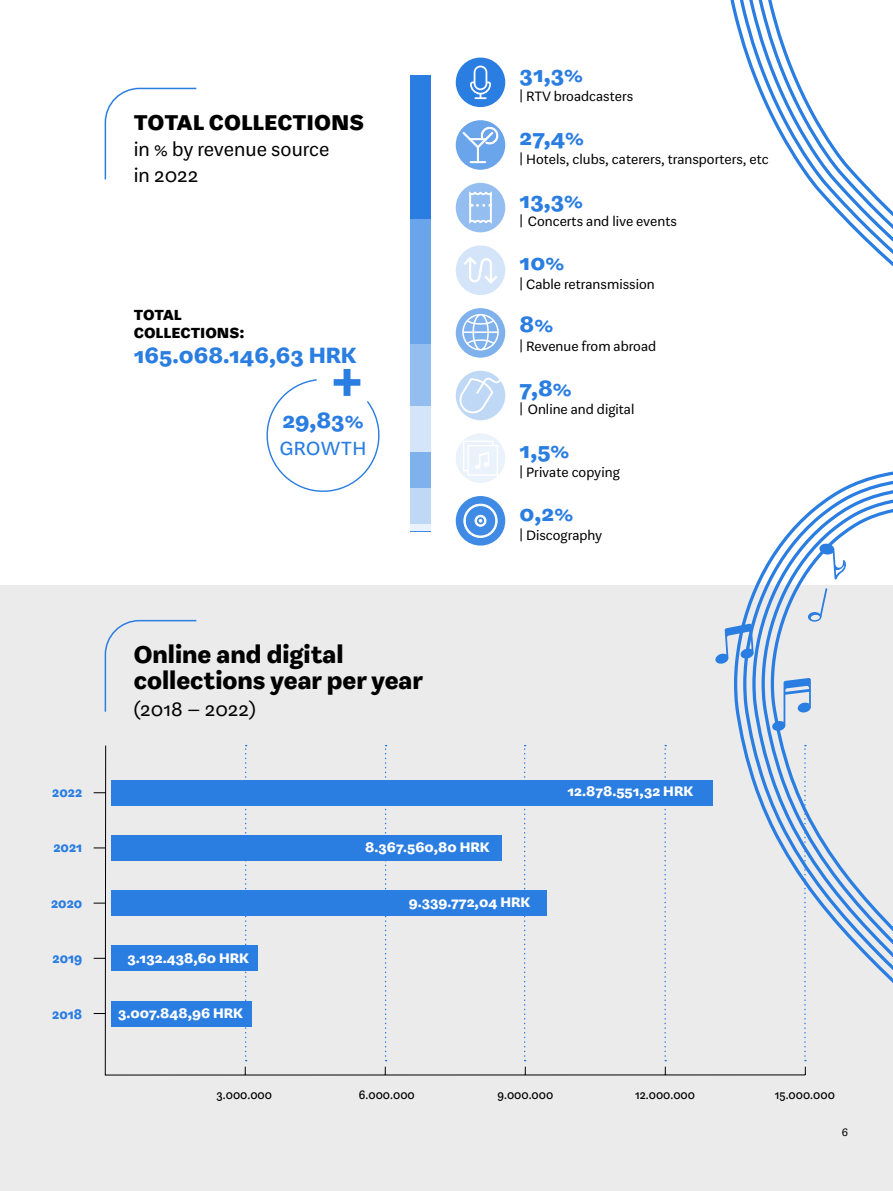
<style>
.page{position:relative;width:893px;height:1191px;background:#fff}
.page>*{position:absolute;margin:0;border:0;box-sizing:border-box;transform-origin:0 0}
.t1{font:72.15px "Mote Sm Bld";color:#2a7de1}
.t2{font:26.4px/26.4px "Mote Bld";color:#000}
.t3{font:24px "Mote Bld";color:#2a7de1}
.t4{font:24px "Mote";color:#2a7de1}
.t5{font:21.45px/26.4px "Mote";color:#000}
.t6{font:18px/18.8px "Mote Bld";color:#000}
.t7{font:15px "Mote";color:#000}
.t8{font:15px "Mote Bld";color:#fff}
.t9{font:15px "Mote Bld";color:#2a7de1;scale:.9 1}
.t10{font:500 13.5px "Mote";color:#000;scale:.9 1}
.t11{font:12px "Mote";color:#000}
</style>
<div class="page">
<div style="left:0;top:585px;width:893px;height:606px;background:#ebebec"></div>
<svg style="left:105px;top:745px;width:629px;height:330px"></svg>
<svg style="left:94px;top:792px;width:12px;height:1px"></svg>
<svg style="left:94px;top:847px;width:12px;height:1px"></svg>
<svg style="left:94px;top:902px;width:12px;height:1px"></svg>
<svg style="left:94px;top:958px;width:12px;height:1px"></svg>
<svg style="left:94px;top:1013px;width:12px;height:1px"></svg>
<div style="left:111px;top:1000px;width:141px;height:26px;background:#2a7de1"></div>
<div style="left:111px;top:945px;width:146px;height:26px;background:#2a7de1"></div>
<div style="left:111px;top:890px;width:436px;height:26px;background:#2a7de1"></div>
<div style="left:111px;top:835px;width:391px;height:25px;background:#2a7de1"></div>
<div style="left:111px;top:780px;width:601px;height:25px;background:#2a7de1"></div>
<svg style="left:245px;top:745px;width:2px;height:316px"></svg>
<svg style="left:385px;top:745px;width:2px;height:316px"></svg>
<svg style="left:524px;top:745px;width:2px;height:316px"></svg>
<svg style="left:664px;top:745px;width:2px;height:316px"></svg>
<svg style="left:104px;top:619px;width:93px;height:93px"></svg>
<svg style="left:104px;top:87px;width:93px;height:93px"></svg>
<div style="left:456px;top:496px;width:49px;height:49px;background:#3f8ae4;border-radius:50%"></div>
<svg style="left:463px;top:503px;width:35px;height:35px"></svg>
<div style="left:456px;top:58px;width:49px;height:49px;background:#2a7de1;border-radius:50%"></div>
<svg style="left:470px;top:66px;width:21px;height:33px"></svg>
<div style="left:456px;top:245px;width:49px;height:50px;background:#d4e5f9;border-radius:50%"></div>
<svg style="left:464px;top:257px;width:33px;height:27px"></svg>
<div style="left:456px;top:183px;width:49px;height:49px;background:#94bef0;border-radius:50%"></div>
<svg style="left:469px;top:191px;width:23px;height:33px"></svg>
<div style="left:456px;top:371px;width:49px;height:49px;background:#bfd8f6;border-radius:50%"></div>
<svg style="left:458px;top:377px;width:44px;height:38px"></svg>
<div style="left:456px;top:433px;width:49px;height:50px;background:#eaf2fc;border-radius:50%"></div>
<svg style="left:463px;top:440px;width:35px;height:36px"></svg>
<div style="left:456px;top:308px;width:49px;height:50px;background:#7fb1ed;border-radius:50%"></div>
<svg style="left:462px;top:314px;width:37px;height:36px"></svg>
<svg style="left:266px;top:379px;width:114px;height:113px"></svg>
<svg style="left:756px;top:0;width:137px;height:267px"></svg>
<svg style="left:743px;top:477px;width:150px;height:599px"></svg>
<svg style="left:752px;top:486px;width:141px;height:590px"></svg>
<svg style="left:761px;top:496px;width:132px;height:580px"></svg>
<svg style="left:771px;top:505px;width:122px;height:571px"></svg>
<svg style="left:819px;top:543px;width:28px;height:36px"></svg>
<svg style="left:772px;top:678px;width:39px;height:53px"></svg>
<svg style="left:715px;top:623px;width:39px;height:41px"></svg>
<svg style="left:808px;top:588px;width:19px;height:34px"></svg>
<div style="left:456px;top:120px;width:49px;height:50px;background:#6aa4ea;border-radius:50%"></div>
<svg style="left:462px;top:126px;width:37px;height:37px"></svg>
<div style="left:410px;top:452px;width:21px;height:36px;background:#7fb1ed"></div>
<div style="left:410px;top:488px;width:21px;height:36px;background:#bfd8f6"></div>
<div style="left:410px;top:524px;width:21px;height:7px;background:#eaf2fc"></div>
<svg style="left:410px;top:531px;width:21px;height:1px"></svg>
<div style="left:410px;top:219px;width:21px;height:126px;background:#6aa4ea"></div>
<div style="left:410px;top:344px;width:21px;height:62px;background:#94bef0"></div>
<div style="left:410px;top:406px;width:21px;height:46px;background:#d4e5f9"></div>
<div style="left:410px;top:75px;width:21px;height:144px;background:#2a7de1"></div>
<h2 class="t2" style="left:134px;top:108px;width:232px">total collections</h2>
<h3 class="t5" style="left:134px;top:136px;width:197px">in % by revenue source in 2022</h3>
<p class="t6" style="left:134px;top:305px;width:112px">total collections:</p>
<h3 class="t3" style="left:134px;top:340px;width:224px">165.068.146,63 HRK</h3>
<h1 class="t1" style="left:331px;top:333px;width:34px">+</h1>
<h3 class="t3" style="left:282px;top:405px;width:83px">29,83%</h3>
<h3 class="t4" style="left:279px;top:433px;width:89px">growth</h3>
<h3 class="t3" style="left:520px;top:59px;width:65px">31,3%</h3>
<p class="t7" style="left:520px;top:88px;width:115px">| RTV broadcasters</p>
<h3 class="t3" style="left:520px;top:122px;width:66px">27,4%</h3>
<p class="t7" style="left:520px;top:150px;width:251px">| Hotels, clubs, caterers, transporters, etc</p>
<h3 class="t3" style="left:520px;top:184px;width:65px">13,3%</h3>
<p class="t7" style="left:520px;top:213px;width:159px">| Concerts and live events</p>
<h3 class="t3" style="left:520px;top:247px;width:46px">10%</h3>
<p class="t7" style="left:520px;top:275px;width:137px">| Cable retransmission</p>
<h3 class="t3" style="left:520px;top:309px;width:35px">8%</h3>
<p class="t7" style="left:520px;top:337px;width:138px">| Revenue from abroad</p>
<h3 class="t3" style="left:520px;top:372px;width:53px">7,8%</h3>
<p class="t7" style="left:520px;top:401px;width:116px">| Online and digital</p>
<h3 class="t3" style="left:520px;top:435px;width:51px">1,5%</h3>
<p class="t7" style="left:520px;top:463px;width:102px">| Private copying</p>
<h3 class="t3" style="left:520px;top:498px;width:55px">0,2%</h3>
<p class="t7" style="left:520px;top:526px;width:84px">| Discography</p>
<h2 class="t2" style="left:134px;top:641px;width:291px">Online and digital collections year per year</h2>
<h3 class="t5" style="left:134px;top:696px;width:123px">(2018 – 2022)</h3>
<p class="t9" style="left:52px;top:782px;width:35px">2022</p>
<p class="t8" style="left:567px;top:781px;width:127px">12.878.551,32 HRK</p>
<p class="t9" style="left:53px;top:838px;width:34px">2021</p>
<p class="t8" style="left:365px;top:837px;width:126px">8.367.560,80 HRK</p>
<p class="t9" style="left:51px;top:893px;width:36px">2020</p>
<p class="t8" style="left:409px;top:892px;width:123px">9.339.772,04 HRK</p>
<p class="t9" style="left:53px;top:948px;width:35px">2019</p>
<p class="t8" style="left:128px;top:948px;width:123px">3.132.438,60 HRK</p>
<p class="t9" style="left:52px;top:1004px;width:35px">2018</p>
<p class="t8" style="left:118px;top:1003px;width:127px">3.007.848,96 HRK</p>
<p class="t10" style="left:217px;top:1086px;width:63px">3.000.000</p>
<p class="t10" style="left:359px;top:1086px;width:64px">6.000.000</p>
<p class="t10" style="left:498px;top:1086px;width:63px">9.000.000</p>
<p class="t10" style="left:635px;top:1086px;width:68px">12.000.000</p>
<p class="t10" style="left:775px;top:1086px;width:68px">15.000.000</p>
<p class="t11" style="left:842px;top:1125px;width:8px">6</p>
</div>
